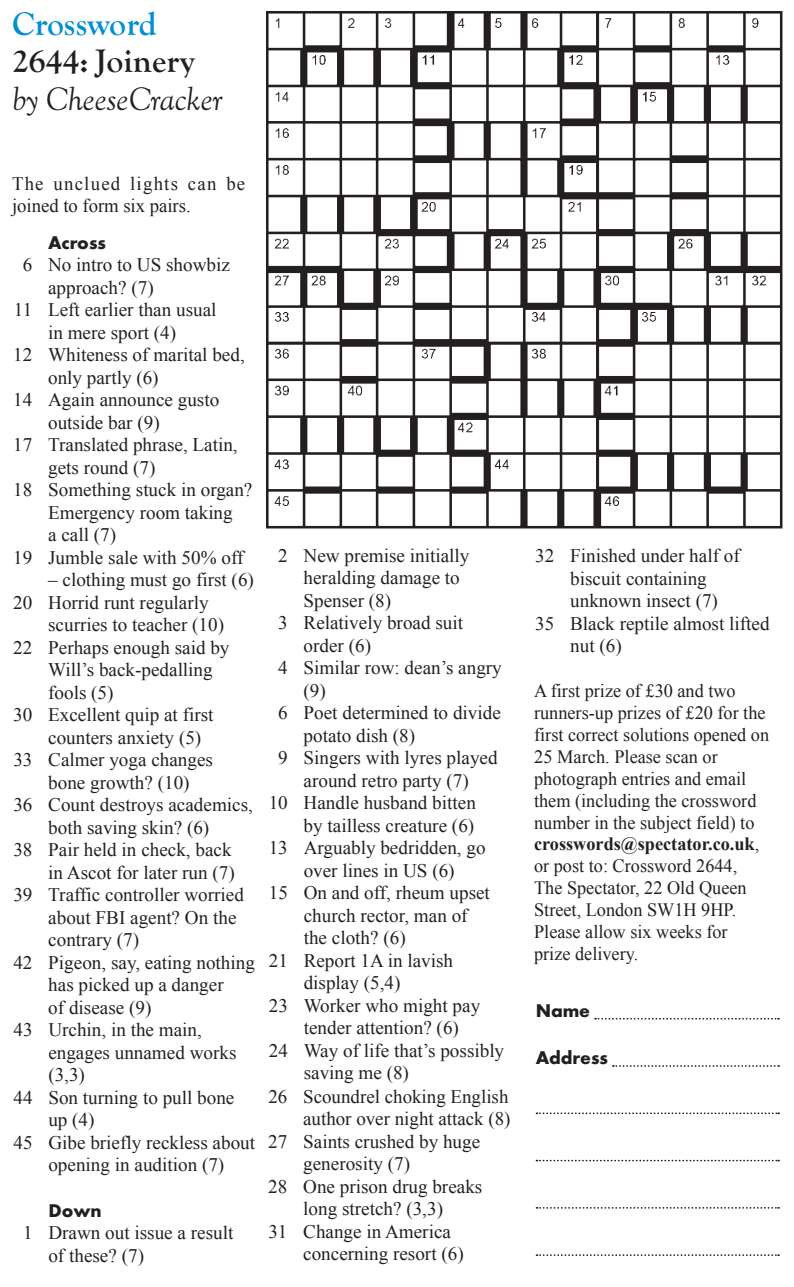
<style>
.page{position:relative;width:794px;height:1287px;background:#fff}
.page>*{position:absolute;margin:0;border:0;box-sizing:border-box;transform-origin:0 0}
.t1{font:italic 33.75px "Goudy Old Sty";color:#231f20}
.t2{font:700 33.75px "Goudy Old Sty";color:#231f20}
.t3{font:700 33.75px "Goudy Old Sty";color:#008fd5}
.t4{font:19.12px/22.5px "Times New Roman";color:#231f20}
.t5{font:19.12px/22.5px "Times New Roman";letter-spacing:.065em;color:#231f20}
.t6{font:700 19.12px "Futura PT";letter-spacing:-.005em;color:#231f20}
.t7{font:18.9px/22.1px "Times New Roman";color:#231f20}
.s1{font-weight:700}
</style>
<div class="page">
<img style="left:266px;top:12px;width:516px;height:516px">
<svg style="left:595px;top:1017px;width:183px;height:2px"></svg>
<svg style="left:612px;top:1065px;width:166px;height:1px"></svg>
<svg style="left:536px;top:1112px;width:242px;height:1px"></svg>
<svg style="left:536px;top:1159px;width:242px;height:2px"></svg>
<svg style="left:536px;top:1207px;width:242px;height:1px"></svg>
<svg style="left:536px;top:1254px;width:242px;height:1px"></svg>
<h1 class="t3" style="left:12px;top:5px;width:146px">Crossword</h1>
<h1 class="t2" style="left:12px;top:42px;width:184px">2644: Joinery</h1>
<h1 class="t1" style="left:12px;top:80px;width:212px">by CheeseCracker</h1>
<p class="t5" style="left:12px;top:172px;width:235px">The unclued lights can be joined to form six pairs.</p>
<p class="t6" style="left:48px;top:230px;width:59px">Across</p>
<p class="t4" style="left:23px;top:253px;width:209px">6 No intro to US showbiz</p>
<p class="t4" style="left:48px;top:276px;width:107px">approach? (7)</p>
<p class="t4" style="left:14px;top:298px;width:204px">11 Left earlier than usual</p>
<p class="t4" style="left:48px;top:321px;width:130px">in mere sport (4)</p>
<p class="t4" style="left:13px;top:343px;width:233px">12 Whiteness of marital bed,</p>
<p class="t4" style="left:48px;top:366px;width:112px">only partly (6)</p>
<p class="t4" style="left:13px;top:388px;width:207px">14 Again announce gusto</p>
<p class="t4" style="left:48px;top:411px;width:113px">outside bar (9)</p>
<p class="t4" style="left:13px;top:433px;width:226px">17 Translated phrase, Latin,</p>
<p class="t4" style="left:48px;top:456px;width:109px">gets round (7)</p>
<p class="t4" style="left:13px;top:478px;width:241px">18 Something stuck in organ?</p>
<p class="t4" style="left:48px;top:501px;width:186px">Emergency room taking</p>
<p class="t4" style="left:48px;top:523px;width:69px">a call (7)</p>
<p class="t4" style="left:13px;top:546px;width:231px">19 Jumble sale with 50% off</p>
<p class="t4" style="left:48px;top:568px;width:207px">– clothing must go first (6)</p>
<p class="t4" style="left:13px;top:591px;width:197px">20 Horrid runt regularly</p>
<p class="t4" style="left:48px;top:613px;width:177px">scurries to teacher (10)</p>
<p class="t4" style="left:13px;top:636px;width:218px">22 Perhaps enough said by</p>
<p class="t4" style="left:48px;top:658px;width:166px">Will’s back-pedalling</p>
<p class="t4" style="left:48px;top:680px;width:67px">fools (5)</p>
<p class="t4" style="left:13px;top:703px;width:202px">30 Excellent quip at first</p>
<p class="t4" style="left:48px;top:725px;width:154px">counters anxiety (5)</p>
<p class="t4" style="left:13px;top:748px;width:201px">33 Calmer yoga changes</p>
<p class="t4" style="left:48px;top:770px;width:143px">bone growth? (10)</p>
<p class="t4" style="left:13px;top:793px;width:241px">36 Count destroys academics,</p>
<p class="t4" style="left:48px;top:815px;width:162px">both saving skin? (6)</p>
<p class="t4" style="left:13px;top:838px;width:220px">38 Pair held in check, back</p>
<p class="t4" style="left:48px;top:860px;width:188px">in Ascot for later run (7)</p>
<p class="t4" style="left:13px;top:883px;width:232px">39 Traffic controller worried</p>
<p class="t4" style="left:48px;top:905px;width:190px">about FBI agent? On the</p>
<p class="t4" style="left:48px;top:928px;width:92px">contrary (7)</p>
<p class="t4" style="left:13px;top:950px;width:243px">42 Pigeon, say, eating nothing</p>
<p class="t4" style="left:48px;top:973px;width:177px">has picked up a danger</p>
<p class="t4" style="left:48px;top:995px;width:105px">of disease (9)</p>
<p class="t4" style="left:13px;top:1018px;width:190px">43 Urchin, in the main,</p>
<p class="t4" style="left:48px;top:1040px;width:190px">engages unnamed works</p>
<p class="t4" style="left:48px;top:1063px;width:38px">(3,3)</p>
<p class="t4" style="left:13px;top:1085px;width:222px">44 Son turning to pull bone</p>
<p class="t4" style="left:48px;top:1108px;width:48px">up (4)</p>
<p class="t4" style="left:13px;top:1130px;width:243px">45 Gibe briefly reckless about</p>
<p class="t4" style="left:48px;top:1153px;width:177px">opening in audition (7)</p>
<p class="t6" style="left:48px;top:1197px;width:55px">Down</p>
<p class="t4" style="left:48px;top:1220px;width:186px;text-indent:-25px">1 Drawn out issue a result of these? (7)</p>
<p class="t4" style="left:278px;top:544px;width:193px">2 New premise initially</p>
<p class="t4" style="left:303px;top:566px;width:158px">heralding damage to</p>
<p class="t4" style="left:303px;top:589px;width:89px">Spenser (8)</p>
<p class="t4" style="left:278px;top:611px;width:186px">3 Relatively broad suit</p>
<p class="t4" style="left:303px;top:633px;width:69px">order (6)</p>
<p class="t4" style="left:278px;top:656px;width:225px">4 Similar row: dean’s angry</p>
<p class="t4" style="left:303px;top:678px;width:24px">(9)</p>
<p class="t4" style="left:278px;top:701px;width:224px">6 Poet determined to divide</p>
<p class="t4" style="left:303px;top:723px;width:113px">potato dish (8)</p>
<p class="t4" style="left:278px;top:746px;width:221px">9 Singers with lyres played</p>
<p class="t4" style="left:303px;top:768px;width:167px">around retro party (7)</p>
<p class="t4" style="left:269px;top:791px;width:208px">10 Handle husband bitten</p>
<p class="t4" style="left:303px;top:813px;width:172px">by tailless creature (6)</p>
<p class="t4" style="left:269px;top:836px;width:218px">13 Arguably bedridden, go</p>
<p class="t4" style="left:303px;top:858px;width:152px">over lines in US (6)</p>
<p class="t4" style="left:269px;top:881px;width:222px">15 On and off, rheum upset</p>
<p class="t4" style="left:303px;top:903px;width:165px">church rector, man of</p>
<p class="t4" style="left:303px;top:926px;width:103px">the cloth? (6)</p>
<p class="t4" style="left:269px;top:948px;width:186px">21 Report 1A in lavish</p>
<p class="t4" style="left:303px;top:971px;width:98px">display (5,4)</p>
<p class="t4" style="left:269px;top:993px;width:213px">23 Worker who might pay</p>
<p class="t4" style="left:303px;top:1016px;width:157px">tender attention? (6)</p>
<p class="t4" style="left:269px;top:1038px;width:237px">24 Way of life that’s possibly</p>
<p class="t4" style="left:303px;top:1061px;width:107px">saving me (8)</p>
<p class="t4" style="left:268px;top:1084px;width:241px">26 Scoundrel choking English</p>
<p class="t4" style="left:303px;top:1106px;width:209px">author over night attack (8)</p>
<p class="t4" style="left:268px;top:1129px;width:213px">27 Saints crushed by huge</p>
<p class="t4" style="left:303px;top:1151px;width:108px">generosity (7)</p>
<p class="t4" style="left:268px;top:1174px;width:215px">28 One prison drug breaks</p>
<p class="t4" style="left:303px;top:1196px;width:141px">long stretch? (3,3)</p>
<p class="t4" style="left:268px;top:1219px;width:184px">31 Change in America</p>
<p class="t4" style="left:303px;top:1241px;width:162px">concerning resort (6)</p>
<p class="t4" style="left:535px;top:544px;width:206px">32 Finished under half of</p>
<p class="t4" style="left:570px;top:566px;width:138px">biscuit containing</p>
<p class="t4" style="left:570px;top:589px;width:149px">unknown insect (7)</p>
<p class="t4" style="left:535px;top:611px;width:236px">35 Black reptile almost lifted</p>
<p class="t4" style="left:570px;top:634px;width:53px">nut (6)</p>
<p class="t7" style="left:534px;top:679px;width:236px">A first prize of £30 and two runners-up prizes of £20 for the first correct solutions opened on<br>25 March. Please scan or photograph entries and email them (including the crossword number in the subject field) to <span class="s1">crosswords@spectator.co.uk</span>, or post to: Crossword 2644,<br>The Spectator, 22 Old Queen<br>Street, London SW1H 9HP.<br>Please allow six weeks for<br>prize delivery.</p>
<p class="t6" style="left:535px;top:998px;width:56px">Name</p>
<p class="t6" style="left:535px;top:1045px;width:74px">Address</p>
</div>
